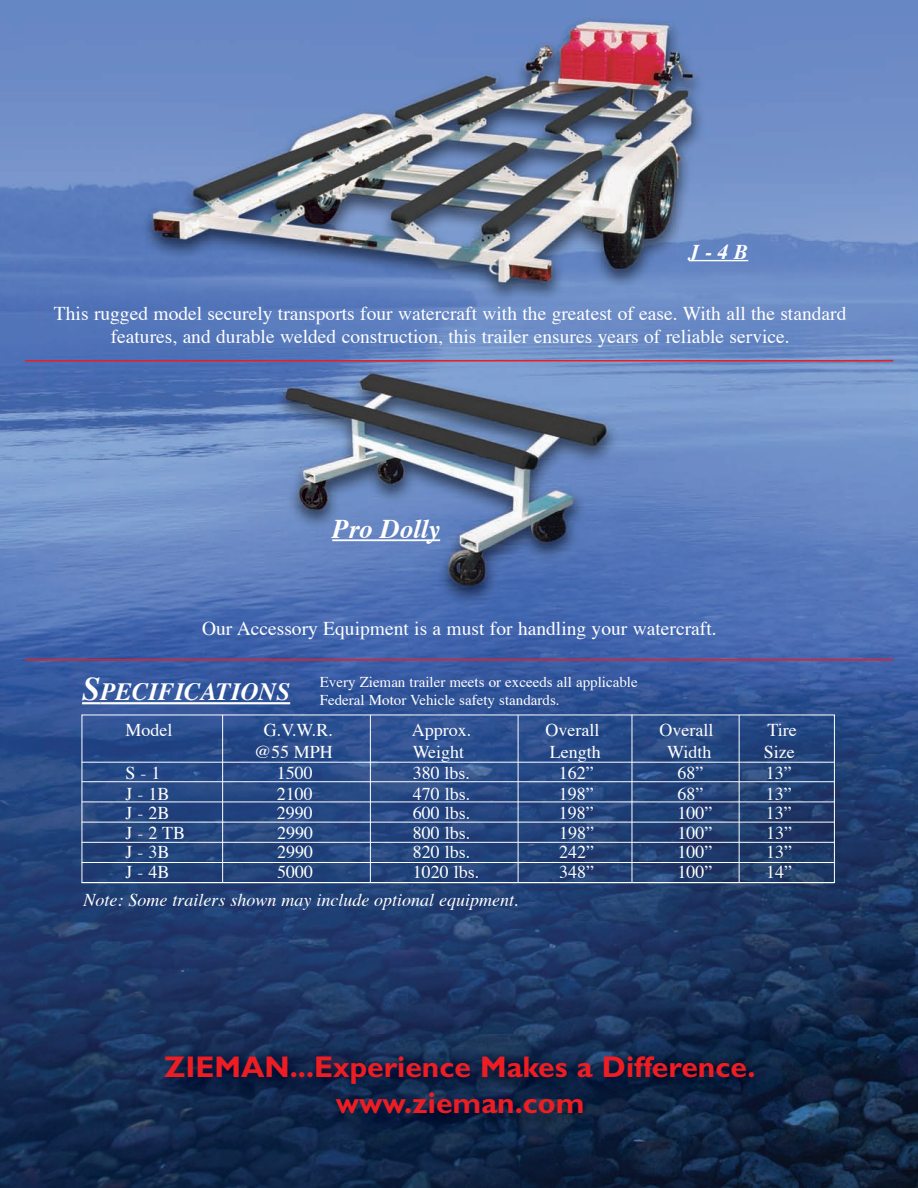
<style>
.page{position:relative;width:918px;height:1188px;background:#fff}
.page>*{position:absolute;margin:0;border:0;box-sizing:border-box;transform-origin:0 0}
.t1{font:700 30px/36px "Gill Sans";color:#ee1d23;text-align:center}
.t2{font:italic 700 27px "Times";color:#fff}
.t3{font:italic 700 24.75px "Times";color:#fff}
.t4{font:italic 700 21px "Times";color:#fff}
.t5{font:19.5px/23.4px "Times";color:#fff;text-align:center}
.t6{font:18px "Times";color:#fff}
.t7{font:italic 18px "Times";color:#fff}
.t8{font:15px/18px "Times";color:#fff}
.s1{font-size:33px}
</style>
<div class="page">
<img style="left:0;top:0;width:918px;height:1188px">
<hr style="left:689px;top:260px;width:59px;height:1px;background:#fff">
<hr style="left:332px;top:539px;width:108px;height:2px;background:#fff">
<svg style="left:82px;top:702px;width:18px;height:2px"></svg>
<hr style="left:100px;top:702px;width:190px;height:2px;background:#fff">
<img style="left:15px;top:1035px;width:903px;height:118px">
<hr style="left:222px;top:715px;width:1px;height:168px;background:#fff">
<hr style="left:370px;top:715px;width:1px;height:168px;background:#fff">
<hr style="left:518px;top:715px;width:1px;height:168px;background:#fff">
<hr style="left:632px;top:715px;width:1px;height:168px;background:#fff">
<hr style="left:739px;top:715px;width:1px;height:168px;background:#fff">
<hr style="left:82px;top:762px;width:753px;height:1px;background:#fff">
<hr style="left:82px;top:781px;width:752px;height:1px;background:#fff">
<hr style="left:82px;top:802px;width:753px;height:1px;background:#fff">
<hr style="left:82px;top:822px;width:752px;height:1px;background:#fff">
<hr style="left:82px;top:842px;width:752px;height:1px;background:#fff">
<hr style="left:82px;top:862px;width:752px;height:1px;background:#fff">
<hr style="left:82px;top:882px;width:752px;height:1px;background:#fff">
<hr style="left:25px;top:360px;width:868px;height:2px;background:#ee1d23">
<hr style="left:25px;top:659px;width:868px;height:2px;background:#ee1d23">
<img style="left:911px;top:165px;width:7px;height:276px">
<p class="t4" style="left:689px;top:243px;width:61px">J - 4 B</p>
<p class="t5" style="left:54px;top:303px;width:794px">This rugged model securely transports four watercraft with the greatest of ease. With all the standard features, and durable welded construction, this trailer ensures years of reliable service.</p>
<h2 class="t2" style="left:332px;top:517px;width:109px">PRO DOLLY</h2>
<p class="t5" style="left:202px;top:618px;width:516px">Our Accessory Equipment is a must for handling your watercraft.</p>
<p class="t3" style="left:82px;top:681px;width:210px"><span class="s1">S</span>PECIFICATIONS</p>
<p class="t8" style="left:320px;top:674px;width:319px">Every Zieman trailer meets or exceeds all applicable<br>Federal Motor Vehicle safety standards.</p>
<p class="t6" style="left:125px;top:723px;width:48px">Model</p>
<p class="t6" style="left:264px;top:723px;width:71px">G.V.W.R.</p>
<p class="t6" style="left:412px;top:723px;width:61px">Approx.</p>
<p class="t6" style="left:545px;top:723px;width:55px">Overall</p>
<p class="t6" style="left:659px;top:723px;width:55px">Overall</p>
<p class="t6" style="left:767px;top:723px;width:31px">Tire</p>
<p class="t6" style="left:254px;top:744px;width:80px">@55 MPH</p>
<p class="t6" style="left:413px;top:744px;width:53px">Weight</p>
<p class="t6" style="left:550px;top:744px;width:52px">Length</p>
<p class="t6" style="left:667px;top:744px;width:46px">Width</p>
<p class="t6" style="left:764px;top:744px;width:32px">Size</p>
<p class="t6" style="left:125px;top:765px;width:36px">S - 1</p>
<p class="t6" style="left:277px;top:765px;width:37px">1500</p>
<p class="t6" style="left:413px;top:765px;width:59px">380 lbs.</p>
<p class="t6" style="left:559px;top:765px;width:36px">162”</p>
<p class="t6" style="left:677px;top:765px;width:27px">68”</p>
<p class="t6" style="left:766px;top:765px;width:27px">13”</p>
<p class="t6" style="left:125px;top:786px;width:45px">J - 1B</p>
<p class="t6" style="left:277px;top:786px;width:37px">2100</p>
<p class="t6" style="left:413px;top:786px;width:59px">470 lbs.</p>
<p class="t6" style="left:559px;top:786px;width:36px">198”</p>
<p class="t6" style="left:677px;top:786px;width:27px">68”</p>
<p class="t6" style="left:766px;top:786px;width:27px">13”</p>
<p class="t6" style="left:125px;top:806px;width:45px">J - 2B</p>
<p class="t6" style="left:277px;top:806px;width:37px">2990</p>
<p class="t6" style="left:413px;top:806px;width:59px">600 lbs.</p>
<p class="t6" style="left:559px;top:806px;width:36px">198”</p>
<p class="t6" style="left:677px;top:806px;width:36px">100”</p>
<p class="t6" style="left:766px;top:806px;width:27px">13”</p>
<p class="t6" style="left:125px;top:825px;width:61px">J - 2 TB</p>
<p class="t6" style="left:277px;top:825px;width:37px">2990</p>
<p class="t6" style="left:413px;top:825px;width:59px">800 lbs.</p>
<p class="t6" style="left:559px;top:825px;width:36px">198”</p>
<p class="t6" style="left:678px;top:825px;width:36px">100”</p>
<p class="t6" style="left:766px;top:825px;width:27px">13”</p>
<p class="t6" style="left:126px;top:845px;width:45px">J - 3B</p>
<p class="t6" style="left:277px;top:845px;width:37px">2990</p>
<p class="t6" style="left:413px;top:845px;width:59px">820 lbs.</p>
<p class="t6" style="left:559px;top:845px;width:36px">242”</p>
<p class="t6" style="left:678px;top:845px;width:36px">100”</p>
<p class="t6" style="left:766px;top:845px;width:27px">13”</p>
<p class="t6" style="left:126px;top:864px;width:45px">J - 4B</p>
<p class="t6" style="left:277px;top:864px;width:37px">5000</p>
<p class="t6" style="left:413px;top:864px;width:68px">1020 lbs.</p>
<p class="t6" style="left:559px;top:864px;width:36px">348”</p>
<p class="t6" style="left:678px;top:864px;width:36px">100”</p>
<p class="t6" style="left:766px;top:864px;width:27px">14”</p>
<p class="t7" style="left:84px;top:893px;width:437px">Note: Some trailers shown may include optional equipment.</p>
<h1 class="t1" style="left:164px;top:1051px;width:593px">ZIEMAN...Experience Makes a Difference. www.zieman.com</h1>
</div>
